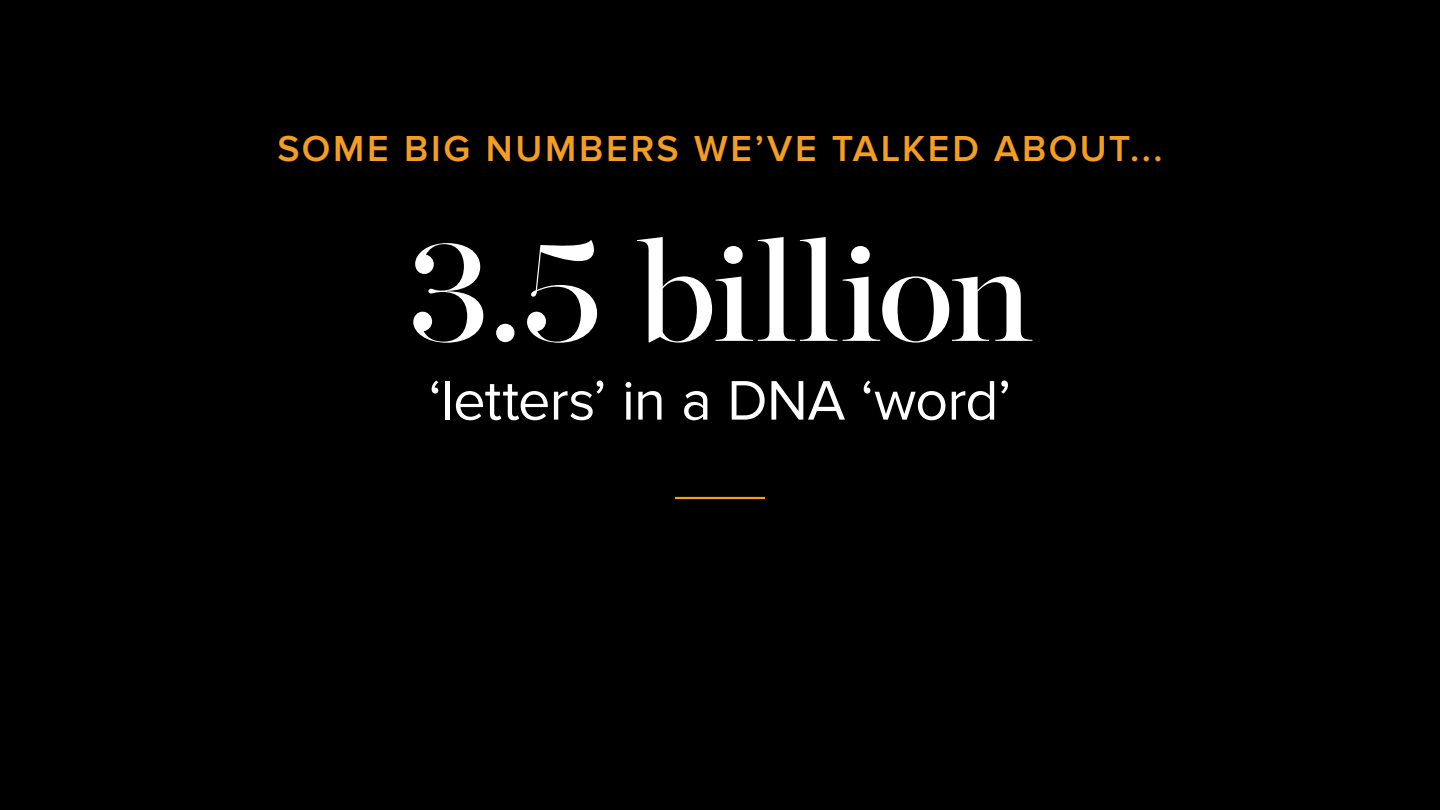
<style>
.page{position:relative;width:1440px;height:810px;background:#000}
.page>*{position:absolute;margin:0;border:0;box-sizing:border-box;transform-origin:0 0}
.t1{font:155.25px "Majesti Banner";letter-spacing:-.025em;color:#fff}
.t2{font:57.75px "Proxima Nova";letter-spacing:-.015em;color:#fff}
.t3{font:600 37.5px "Proxima Nova";letter-spacing:.07em;color:#f49d20}
</style>
<div class="page">
<hr style="left:675px;top:497px;width:90px;height:2px;background:#f49d20">
<p class="t3" style="left:277px;top:127px;width:887px">SOME BIG NUMBERS WE’VE TALKED ABOUT...</p>
<p class="t1" style="left:406px;top:192px;width:629px">3.5 billion</p>
<p class="t2" style="left:429px;top:367px;width:584px">‘letters’ in a DNA ‘word’</p>
</div>
